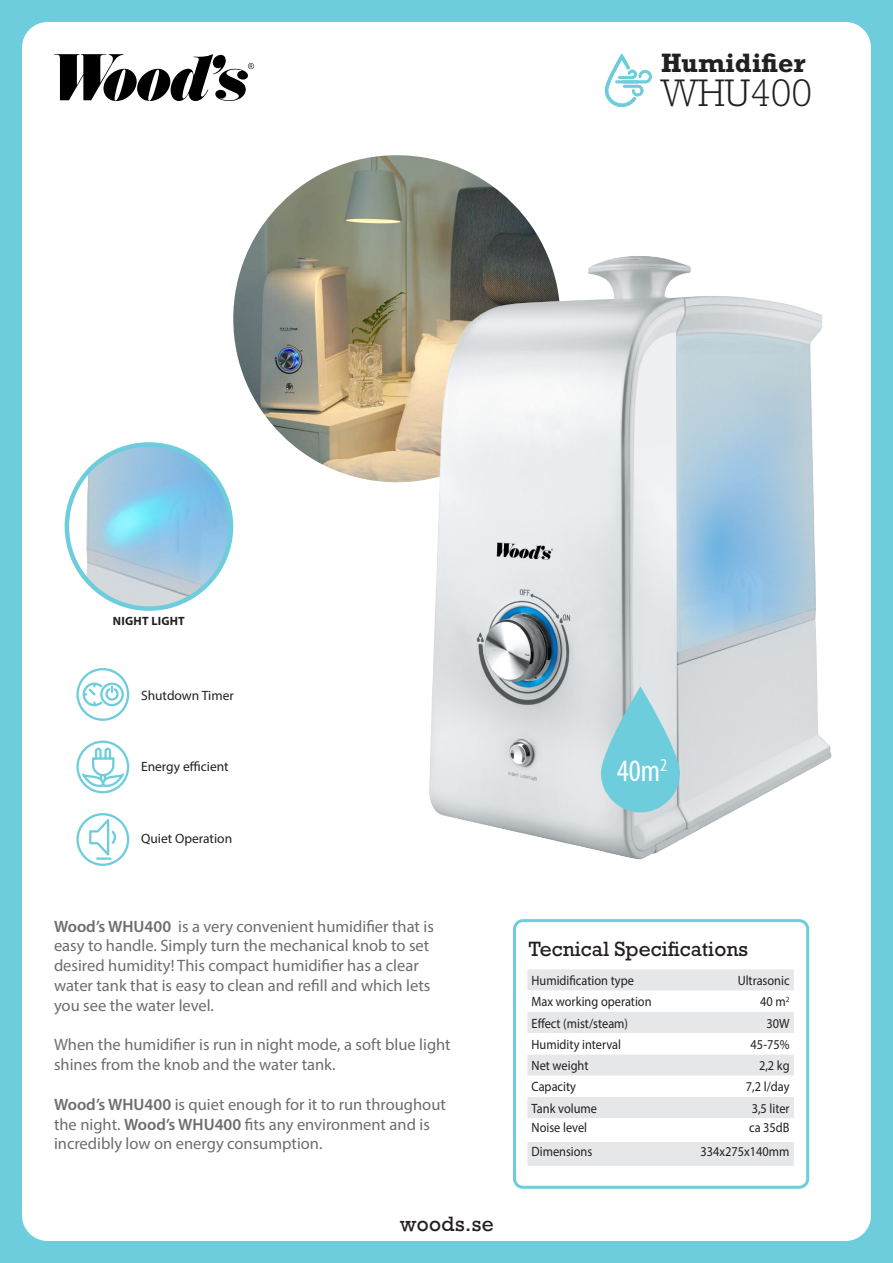
<style>
.page{position:relative;width:893px;height:1263px;background:#6ecddc}
.page>*{position:absolute;margin:0;border:0;box-sizing:border-box;transform-origin:0 0}
.t1{font:300 39px "Rockwell Std";color:#231f20}
.t2{font:condensed 31.2px "Myriad Pro";color:#fff}
.t3{font:700 27px "Rockwell Std";color:#231f20}
.t4{font:21px "Rockwell Std";color:#231f20}
.t5{font:19.5px "Rockwell Nova";letter-spacing:.02em;color:#231f20}
.t6{font:16.5px/19.8px "Myriad Pro";color:#6c6d70}
.t7{font:13.5px "Myriad Pro";color:#231f20;scale:.92 1}
.t8{font:13.5px "Myriad Pro";color:#231f20}
.t9{font:700 12px "Myriad Pro";letter-spacing:.02em;color:#231f20}
.s1{font-weight:600}
</style>
<div class="page">
<div style="left:22px;top:22px;width:849px;height:1219px;background:#fff;border-radius:26px"></div>
<img style="left:233px;top:155px;width:327px;height:327px;border-radius:164px">
<img style="left:415px;top:239px;width:417px;height:621px">
<div style="left:513px;top:919px;width:296px;height:270px;border:3px solid #6ecddc;border-radius:9px"></div>
<svg style="left:54px;top:54px;width:200px;height:47px"></svg>
<svg style="left:81px;top:746px;width:44px;height:43px"></svg>
<div style="left:76px;top:740px;width:53px;height:53px;border:2px solid #6ecddc;border-radius:50%"></div>
<div style="left:76px;top:813px;width:53px;height:53px;border:2px solid #6ecddc;border-radius:50%"></div>
<svg style="left:88px;top:817px;width:29px;height:43px"></svg>
<img style="left:67px;top:444px;width:164px;height:165px;border-radius:82px">
<div style="left:65px;top:442px;width:168px;height:169px;border:4px solid #6ecddc;border-radius:50%"></div>
<svg style="left:604px;top:57px;width:48px;height:50px"></svg>
<hr style="left:617px;top:81px;width:21px;height:2px;background:#6ecddc">
<div style="left:76px;top:668px;width:53px;height:53px;border:2px solid #6ecddc;border-radius:50%"></div>
<div style="left:100px;top:683px;width:24px;height:23px;border:2px solid #6ecddc;border-radius:50%"></div>
<svg style="left:82px;top:681px;width:38px;height:26px"></svg>
<svg style="left:601px;top:686px;width:79px;height:126px;background:#88cfdb"></svg>
<div style="left:527px;top:969px;width:267px;height:197px;background:#e6e7e9"></div>
<svg style="left:527px;top:990px;width:267px;height:152px"></svg>
<h3 class="t3" style="left:661px;top:46px;width:146px">Humidifier</h3>
<p class="t1" style="left:661px;top:70px;width:153px">WHU400</p>
<p class="t9" style="left:113px;top:613px;width:73px">NIGHT LIGHT</p>
<p class="t8" style="left:141px;top:687px;width:94px">Shutdown Timer</p>
<p class="t8" style="left:141px;top:758px;width:89px">Energy efficient</p>
<p class="t8" style="left:141px;top:830px;width:93px">Quiet Operation</p>
<p class="t6" style="left:54px;top:916px;width:381px"><span class="s1">Wood’s WHU400</span> is a very convenient humidifier that is easy to handle. Simply turn the mechanical knob to set desired humidity! This compact humidifier has a clear water tank that is easy to clean and refill and which lets you see the water level.</p>
<p class="t6" style="left:54px;top:1034px;width:398px">When the humidifier is run in night mode, a soft blue light shines from the knob and the water tank.</p>
<p class="t6" style="left:54px;top:1094px;width:393px"><span class="s1">Wood’s WHU400</span> is quiet enough for it to run throughout the night. <span class="s1">Wood’s WHU400</span> fits any environment and is incredibly low on energy consumption.</p>
<p class="t5" style="left:400px;top:1212px;width:95px">woods.se</p>
<p class="t2" style="left:617px;top:752px;width:52px">40m<sup>2</sup></p>
<p class="t4" style="left:529px;top:937px;width:221px">Tecnical Specifications</p>
<p class="t7" style="left:532px;top:972px;width:113px">Humidification type</p>
<p class="t7" style="left:738px;top:972px;width:58px">Ultrasonic</p>
<p class="t7" style="left:532px;top:993px;width:132px">Max working operation</p>
<p class="t7" style="left:760px;top:993px;width:33px">40 m<sup>2</sup></p>
<p class="t7" style="left:532px;top:1015px;width:106px">Effect (mist/steam)</p>
<p class="t7" style="left:766px;top:1015px;width:27px">30W</p>
<p class="t7" style="left:532px;top:1036px;width:99px">Humidity interval</p>
<p class="t7" style="left:751px;top:1036px;width:44px">45-75%</p>
<p class="t7" style="left:532px;top:1057px;width:63px">Net weight</p>
<p class="t7" style="left:759px;top:1057px;width:35px">2,2 kg</p>
<p class="t7" style="left:532px;top:1078px;width:50px">Capacity</p>
<p class="t7" style="left:746px;top:1078px;width:49px">7,2 l/day</p>
<p class="t7" style="left:532px;top:1100px;width:73px">Tank volume</p>
<p class="t7" style="left:752px;top:1100px;width:43px">3,5 liter</p>
<p class="t7" style="left:532px;top:1119px;width:62px">Noise level</p>
<p class="t7" style="left:749px;top:1119px;width:45px">ca 35dB</p>
<p class="t7" style="left:532px;top:1143px;width:68px">Dimensions</p>
<p class="t7" style="left:700px;top:1143px;width:98px">334x275x140mm</p>
</div>
